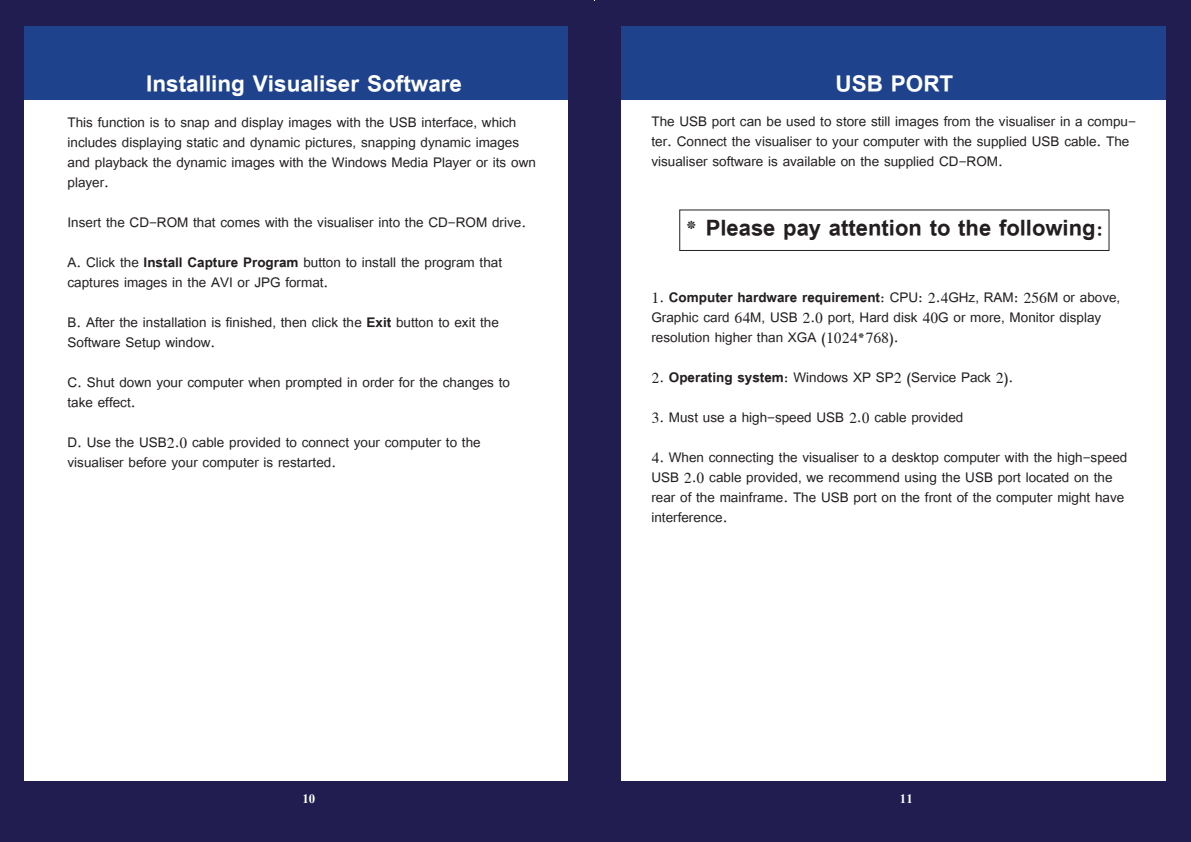
<style>
.page{position:relative;width:1191px;height:842px;background:#fff}
.page>*{position:absolute;margin:0;border:0;box-sizing:border-box;transform-origin:0 0}
.t1{font:700 25px "Simplified Arabic";color:#fff}
.t2{font:700 24.5px "Simplified Arabic";color:#231f20}
.t3{font:15px/20px "Simplified Arabic";color:#231f20}
.t4{font:700 12.8px "Times New Roman";color:#fff}
.s1{font-weight:700}
</style>
<div class="page">
<div style="left:16px;top:24px;width:560px;height:76px;background:#1f428c"></div>
<div style="left:0;top:781px;width:595px;height:61px;background:#211d51"></div>
<div style="left:0;top:2px;width:24px;height:797px;background:#211d51"></div>
<div style="left:568px;top:2px;width:26px;height:797px;background:#211d51"></div>
<div style="left:0;top:0;width:593px;height:25px;background:#211d51"></div>
<div style="left:618px;top:24px;width:550px;height:76px;background:#1f428c"></div>
<div style="left:596px;top:781px;width:595px;height:61px;background:#211d51"></div>
<div style="left:595px;top:1px;width:26px;height:797px;background:#211d51"></div>
<div style="left:1166px;top:1px;width:25px;height:797px;background:#211d51"></div>
<div style="left:595px;top:0;width:595px;height:25px;background:#211d51"></div>
<div style="left:679px;top:209px;width:430px;height:42px;border:1px solid #231f20"></div>
<h1 class="t1" style="left:146px;top:64px;width:317px">Installing Visualiser Software</h1>
<p class="t3" style="left:68px;top:113px;width:470px">This function is to snap and display images with the USB interface, which includes displaying static and dynamic pictures, snapping dynamic images and playback the dynamic images with the Windows Media Player or its own player.</p>
<p class="t3" style="left:68px;top:213px;width:460px">Insert the CD-ROM that comes with the visualiser into the CD-ROM drive.</p>
<p class="t3" style="left:68px;top:253px;width:436px">A. Click the <span class="s1">Install Capture Program</span> button to install the program that captures images in the AVI or JPG format.</p>
<p class="t3" style="left:68px;top:313px;width:433px">B. After the installation is finished, then click the <span class="s1">Exit</span> button to exit the<br>Software Setup window.</p>
<p class="t3" style="left:68px;top:373px;width:444px">C. Shut down your computer when prompted in order for the changes to take effect.</p>
<p class="t3" style="left:68px;top:433px;width:415px">D. Use the USB2.0 cable provided to connect your computer to the visualiser before your computer is restarted.</p>
<p class="t4" style="left:302px;top:789px;width:14px">10</p>
<h1 class="t1" style="left:835px;top:64px;width:119px">USB PORT</h1>
<p class="t3" style="left:651px;top:111px;width:486px">The USB port can be used to store still images from the visualiser in a compu&shy;ter. Connect the visualiser to your computer with the supplied USB cable. The visualiser software is available on the supplied CD-ROM.</p>
<h2 class="t2" style="left:685px;top:208px;width:420px">* Please pay attention to the following:</h2>
<p class="t3" style="left:651px;top:288px;width:470px">1. <span class="s1">Computer hardware requirement:</span> CPU: 2.4GHz, RAM: 256M or above,<br>Graphic card 64M, USB 2.0 port, Hard disk 40G or more, Monitor display resolution higher than XGA (1024*768).</p>
<p class="t3" style="left:651px;top:368px;width:363px">2. <span class="s1">Operating system:</span> Windows XP SP2 (Service Pack 2).</p>
<p class="t3" style="left:651px;top:408px;width:313px">3. Must use a high-speed USB 2.0 cable provided</p>
<p class="t3" style="left:651px;top:448px;width:477px">4. When connecting the visualiser to a desktop computer with the high-speed USB 2.0 cable provided, we recommend using the USB port located on the rear of the mainframe. The USB port on the front of the computer might have interference.</p>
<p class="t4" style="left:900px;top:789px;width:14px">11</p>
</div>
